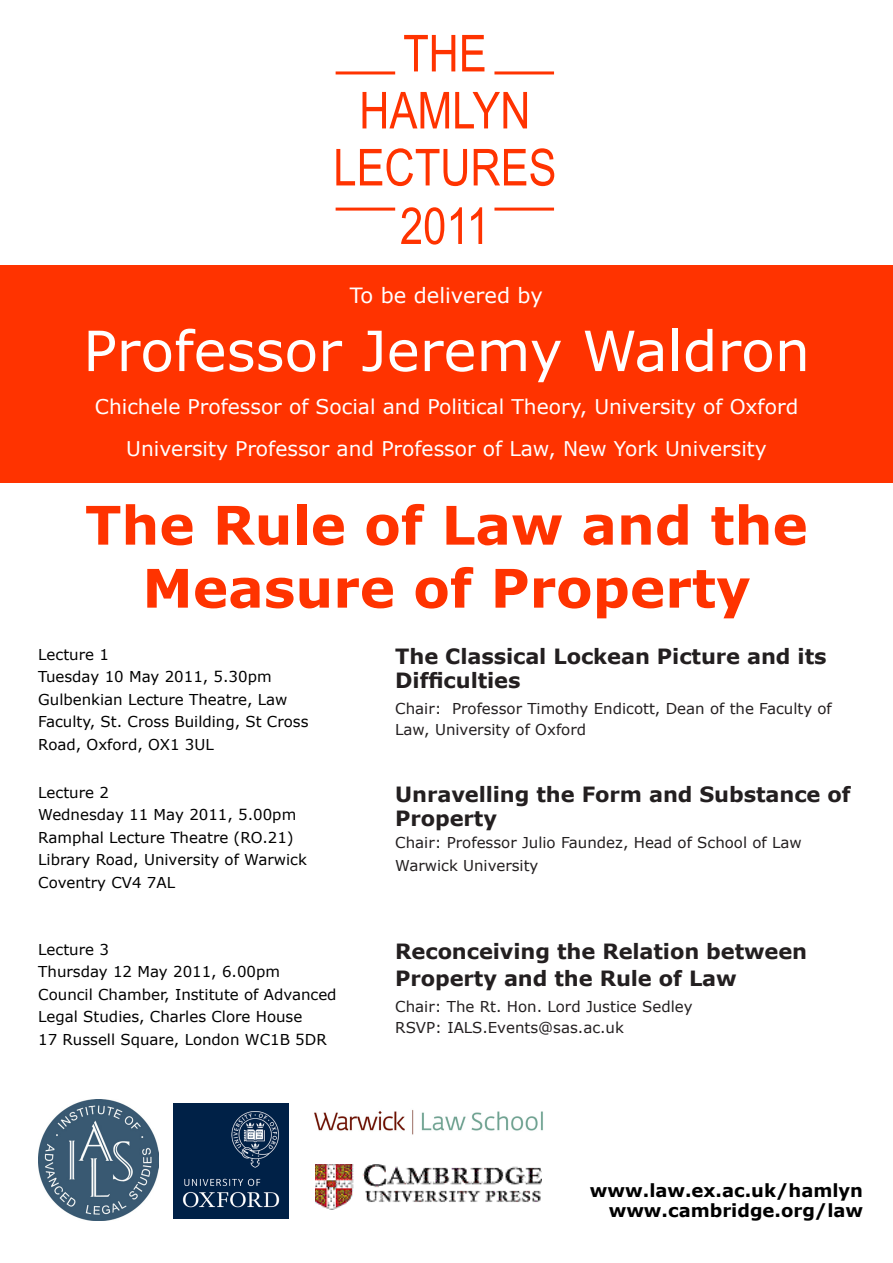
<style>
.page{position:relative;width:893px;height:1263px;background:#fff}
.page>*{position:absolute;margin:0;border:0;box-sizing:border-box;transform-origin:0 0}
.t1{font:55.5px "Verdana";color:#fff}
.body_text{font:700 53.25px "Verdana";color:#f30}
.bold_web_address{font:51px "Arial Narrow";color:#f30}
.body_text-2{font:700 21px/24px "Verdana";letter-spacing:-.005em;color:#231f20}
.t2{font:21px "Verdana";color:#fff}
.t3{font:20.25px/42px "Verdana";color:#fff;text-align:center}
.bold_web_address-2{font:700 18px/19.5px "Verdana";color:#000;text-align:right}
.Venue_address{font:15px/22.5px "Verdana";color:#000}
.body_text-3{font:15px/21px "Verdana";color:#231f20}
</style>
<div class="page">
<div style="left:0;top:265px;width:893px;height:218px;background:#f30"></div>
<hr style="left:336px;top:208px;width:59px;height:3px;background:#f30">
<hr style="left:494px;top:208px;width:60px;height:3px;background:#f30">
<hr style="left:336px;top:71px;width:59px;height:3px;background:#f30">
<hr style="left:494px;top:71px;width:60px;height:3px;background:#f30">
<img style="left:173px;top:1103px;width:115px;height:115px">
<img style="left:315px;top:1164px;width:227px;height:46px">
<img style="left:38px;top:1099px;width:121px;height:121px">
<img style="left:314px;top:1109px;width:229px;height:26px">
<p class="bold_web_address" style="left:403px;top:16px;width:85px">THE</p>
<p class="bold_web_address" style="left:359px;top:73px;width:173px">HAMLYN</p>
<p class="bold_web_address" style="left:333px;top:130px;width:225px">LECTURES</p>
<p class="bold_web_address" style="left:400px;top:189px;width:91px">2011</p>
<p class="t2" style="left:350px;top:282px;width:195px">To be delivered by</p>
<p class="t1" style="left:83px;top:316px;width:728px">Professor Jeremy Waldron</p>
<p class="t3" style="left:95px;top:385px;width:705px">Chichele Professor of Social and Political Theory, University of Oxford<br>University Professor and Professor of Law, New York University</p>
<p class="body_text" style="left:85px;top:491px;width:724px">The Rule of Law and the</p>
<p class="body_text" style="left:142px;top:554px;width:610px">Measure of Property</p>
<p class="Venue_address" style="left:38px;top:642px;width:72px">Lecture 1</p>
<p class="Venue_address" style="left:38px;top:665px;width:235px">Tuesday 10 May 2011, 5.30pm</p>
<p class="Venue_address" style="left:38px;top:687px;width:251px">Gulbenkian Lecture Theatre, Law</p>
<p class="Venue_address" style="left:38px;top:710px;width:272px">Faculty, St. Cross Building, St Cross<br>Road, Oxford, OX1 3UL</p>
<p class="Venue_address" style="left:38px;top:781px;width:72px">Lecture 2</p>
<p class="Venue_address" style="left:38px;top:803px;width:259px">Wednesday 11 May 2011, 5.00pm</p>
<p class="Venue_address" style="left:38px;top:826px;width:257px">Ramphal Lecture Theatre (RO.21)</p>
<p class="Venue_address" style="left:38px;top:848px;width:270px">Library Road, University of Warwick</p>
<p class="Venue_address" style="left:38px;top:871px;width:138px">Coventry CV4 7AL</p>
<p class="Venue_address" style="left:38px;top:938px;width:72px">Lecture 3</p>
<p class="Venue_address" style="left:38px;top:960px;width:243px">Thursday 12 May 2011, 6.00pm</p>
<p class="Venue_address" style="left:38px;top:983px;width:300px">Council Chamber, Institute of Advanced<br>Legal Studies, Charles Clore House</p>
<p class="Venue_address" style="left:38px;top:1028px;width:290px">17 Russell Square, London WC1B 5DR</p>
<p class="body_text-2" style="left:395px;top:644px;width:433px">The Classical Lockean Picture and its<br>Difficulties</p>
<p class="body_text-3" style="left:395px;top:697px;width:438px">Chair: Professor Timothy Endicott, Dean of the Faculty of<br>Law, University of Oxford</p>
<p class="body_text-2" style="left:395px;top:782px;width:457px">Unravelling the Form and Substance of<br>Property</p>
<p class="body_text-3" style="left:395px;top:831px;width:408px;line-height:22.5px">Chair: Professor Julio Faundez, Head of School of Law<br>Warwick University</p>
<p class="body_text-2" style="left:395px;top:937px;width:413px;line-height:27px">Reconceiving the Relation between<br>Property and the Rule of Law</p>
<p class="body_text-3" style="left:395px;top:995px;width:299px">Chair: The Rt. Hon. Lord Justice Sedley<br>RSVP: IALS.Events@sas.ac.uk</p>
<p class="bold_web_address-2" style="left:590px;top:1180px;width:275px">www.law.ex.ac.uk/hamlyn www.cambridge.org/law</p>
</div>
